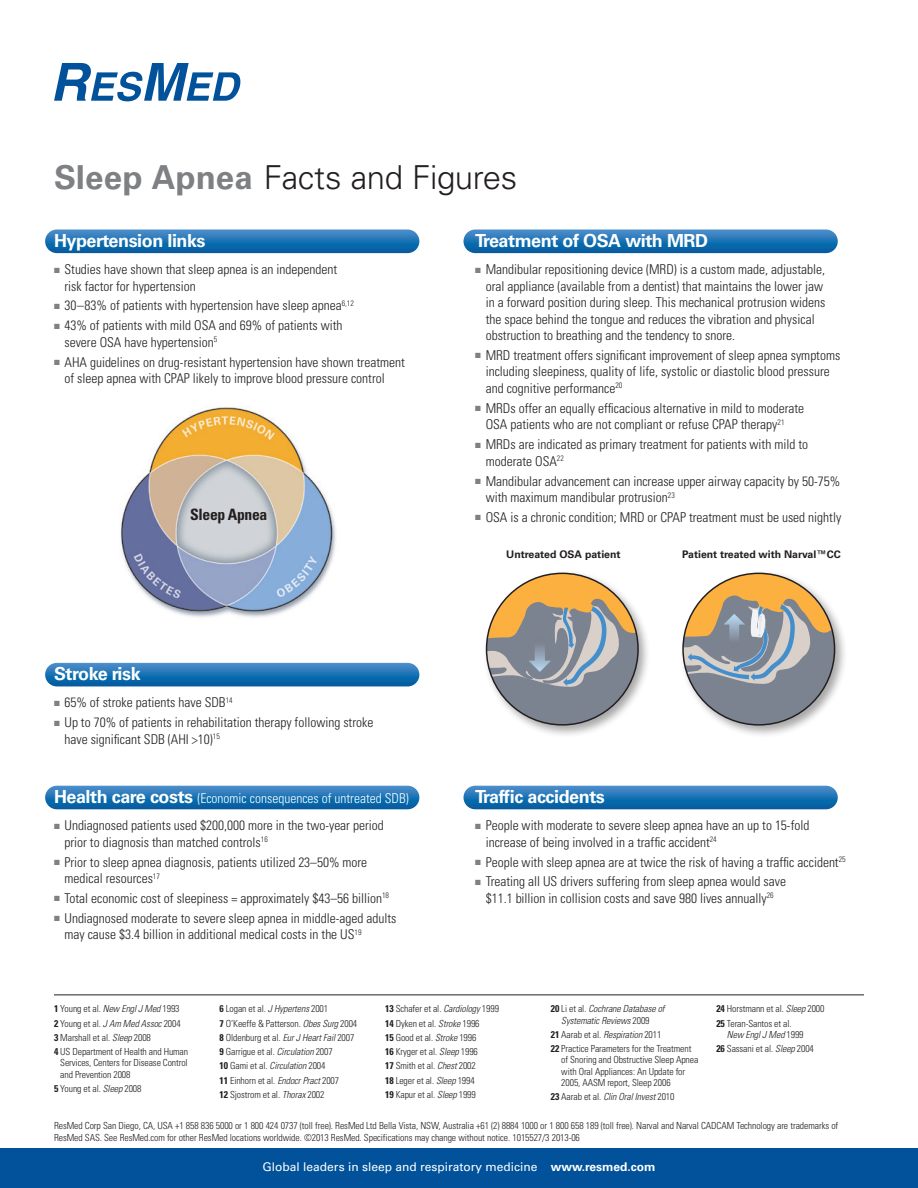
<style>
.page{position:relative;width:918px;height:1188px;background:#fff}
.page>*{position:absolute;margin:0;border:0;box-sizing:border-box;transform-origin:0 0}
.Main_Headline{font:300 33px "Univers LT Std";letter-spacing:-.01em;color:#231f20}
.Subheads{font:700 18px "Univers LT Std";letter-spacing:-.025em;color:#fff}
.t1{font:700 condensed 15.6px "Univers LT Std";letter-spacing:-.025em;color:#231f20}
.t2{font:300 condensed 13.5px/16.5px "Univers LT Std";color:#231f20}
.Subheads-2{font:300 condensed 13.5px "Univers LT Std";color:#fff}
.t3{font:12px "Univers LT Std";color:#fff}
.Abstract_Documentati{font:700 10.5px "Univers LT Std";color:#231f20}
.t4{font:300 condensed 9.75px/11.2px "Univers LT Std";letter-spacing:-.01em;color:#231f20}
.t5{font:italic 300 condensed 9.75px/11.2px "Univers LT Std";letter-spacing:-.01em;color:#231f20;text-align:center}
.s1{font-weight:700;color:#7e8083}
.s2{color:#7e8083}
.s3{font-weight:700;font-stretch:normal;font-size:18px}
.s4{font-weight:700}
.s5{font-style:italic}
.s6{font-weight:700;font-style:normal}
.s7{font-style:normal}
</style>
<div class="page">
<div style="left:0;top:1148px;width:918px;height:40px;background:#01529a"></div>
<svg style="left:45px;top:230px;width:374px;height:23px;background:#1e72b3"></svg>
<img style="left:120px;top:407px;width:216px;height:210px">
<svg style="left:464px;top:786px;width:374px;height:23px;background:#1e72b3"></svg>
<svg style="left:45px;top:663px;width:374px;height:23px;background:#1e73b4"></svg>
<svg style="left:45px;top:786px;width:374px;height:23px;background:#1e72b3"></svg>
<hr style="left:54px;top:994px;width:810px;height:1px;background:#231f20">
<svg style="left:54px;top:63px;width:187px;height:38px"></svg>
<svg style="left:464px;top:230px;width:374px;height:23px;background:#1d72b3"></svg>
<div style="left:483px;top:569px;width:365px;height:169px;background:#231f20;opacity:.4"></div>
<svg style="left:683px;top:573px;width:152px;height:152px"></svg>
<div style="left:487px;top:573px;width:151px;height:152px;background:#fbb03f;border-radius:50%"></div>
<svg style="left:487px;top:597px;width:151px;height:128px"></svg>
<p class="Main_Headline" style="left:54px;top:157px;width:465px"><span class="s1">Sleep Apnea</span> Facts and Figures</p>
<p class="Subheads" style="left:475px;top:230px;width:234px">Treatment of OSA with MRD</p>
<p class="t2" style="left:486px;top:261px;width:341px;text-indent:-10px"><span class="s2">■</span> Mandibular repositioning device (MRD) is a custom made, adjustable, oral appliance (available from a dentist) that maintains the lower jaw in a forward position during sleep. This mechanical protrusion widens the space behind the tongue and reduces the vibration and physical obstruction to breathing and the tendency to snore.</p>
<p class="t2" style="left:486px;top:347px;width:356px;text-indent:-10px"><span class="s2">■</span> MRD treatment offers significant improvement of sleep apnea symptoms including sleepiness, quality of life, systolic or diastolic blood pressure and cognitive performance<sup>20</sup></p>
<p class="t2" style="left:486px;top:400px;width:320px;text-indent:-10px"><span class="s2">■</span> MRDs offer an equally efficacious alternative in mild to moderate<br>OSA patients who are not compliant or refuse CPAP therapy<sup>21</sup></p>
<p class="t2" style="left:486px;top:436px;width:324px;text-indent:-10px"><span class="s2">■</span> MRDs are indicated as primary treatment for patients with mild to moderate OSA<sup>22</sup></p>
<p class="t2" style="left:486px;top:473px;width:356px;text-indent:-10px"><span class="s2">■</span> Mandibular advancement can increase upper airway capacity by 50-75% with maximum mandibular protrusion<sup>23</sup></p>
<p class="t2" style="left:475px;top:509px;width:368px"><span class="s2">■</span> OSA is a chronic condition; MRD or CPAP treatment must be used nightly</p>
<p class="Abstract_Documentati" style="left:506px;top:549px;width:116px">Untreated OSA patient</p>
<p class="Abstract_Documentati" style="left:682px;top:549px;width:160px">Patient treated with Narval™CC</p>
<p class="Subheads" style="left:54px;top:230px;width:153px">Hypertension links</p>
<p class="t2" style="left:64px;top:261px;width:274px;text-indent:-10px"><span class="s2">■</span> Studies have shown that sleep apnea is an independent risk factor for hypertension</p>
<p class="t2" style="left:54px;top:297px;width:301px"><span class="s2">■</span> 30–83% of patients with hypertension have sleep apnea<sup>6,12</sup></p>
<p class="t2" style="left:64px;top:317px;width:280px;text-indent:-10px"><span class="s2">■</span> 43% of patients with mild OSA and 69% of patients with severe OSA have hypertension<sup>5</sup></p>
<p class="t2" style="left:64px;top:354px;width:342px;text-indent:-10px"><span class="s2">■</span> AHA guidelines on drug-resistant hypertension have shown treatment of sleep apnea with CPAP likely to improve blood pressure control</p>
<p class="t1" style="left:190px;top:505px;width:79px">Sleep Apnea</p>
<p class="Subheads" style="left:54px;top:663px;width:88px">Stroke risk</p>
<p class="t2" style="left:54px;top:694px;width:180px"><span class="s2">■</span> 65% of stroke patients have SDB<sup>14</sup></p>
<p class="t2" style="left:64px;top:714px;width:310px;text-indent:-10px"><span class="s2">■</span> Up to 70% of patients in rehabilitation therapy following stroke have significant SDB (AHI &gt;10)<sup>15</sup></p>
<p class="Subheads-2" style="left:54px;top:790px;width:356px"><span class="s3">Health care costs</span> (Economic consequences of untreated SDB)</p>
<p class="t2" style="left:64px;top:817px;width:321px;text-indent:-10px"><span class="s2">■</span> Undiagnosed patients used $200,000 more in the two-year period prior to diagnosis than matched controls<sup>16</sup></p>
<p class="t2" style="left:64px;top:854px;width:304px;text-indent:-10px"><span class="s2">■</span> Prior to sleep apnea diagnosis, patients utilized 23–50% more medical resources<sup>17</sup></p>
<p class="t2" style="left:54px;top:890px;width:337px"><span class="s2">■</span> Total economic cost of sleepiness = approximately $43–56 billion<sup>18</sup></p>
<p class="t2" style="left:64px;top:910px;width:334px;text-indent:-10px"><span class="s2">■</span> Undiagnosed moderate to severe sleep apnea in middle-aged adults may cause $3.4 billion in additional medical costs in the US<sup>19</sup></p>
<p class="Subheads" style="left:475px;top:786px;width:131px">Traffic accidents</p>
<p class="t2" style="left:486px;top:817px;width:325px;text-indent:-10px"><span class="s2">■</span> People with moderate to severe sleep apnea have an up to 15-fold increase of being involved in a traffic accident<sup>24</sup></p>
<p class="t2" style="left:475px;top:854px;width:372px"><span class="s2">■</span> People with sleep apnea are at twice the risk of having a traffic accident<sup>25</sup></p>
<p class="t2" style="left:475px;top:873px;width:312px;text-align:center"><span class="s2">■</span> Treating all US drivers suffering from sleep apnea would save $11.1 billion in collision costs and save 980 lives annually<sup>26</sup></p>
<p class="t4" style="left:54px;top:1003px;width:127px"><span class="s4">1</span> Young et al. <span class="s5">New Engl J Med</span> 1993</p>
<p class="t4" style="left:54px;top:1018px;width:128px"><span class="s4">2</span> Young et al. <span class="s5">J Am Med Assoc</span> 2004</p>
<p class="t4" style="left:54px;top:1032px;width:98px"><span class="s4">3</span> Marshall et al. <span class="s5">Sleep</span> 2008</p>
<p class="t4" style="left:60px;top:1046px;width:129px;text-align:justify;text-indent:-6px"><span class="s4">4</span> US Department of Health and Human Services, Centers for Disease Control and Prevention 2008</p>
<p class="t4" style="left:54px;top:1083px;width:89px"><span class="s4">5</span> Young et al. <span class="s5">Sleep</span> 2008</p>
<p class="t4" style="left:220px;top:1003px;width:110px"><span class="s4">6</span> Logan et al. <span class="s5">J Hypertens</span> 2001</p>
<p class="t4" style="left:220px;top:1018px;width:139px"><span class="s4">7</span> O’Keeffe &amp; Patterson. <span class="s5">Obes Surg</span> 2004</p>
<p class="t4" style="left:220px;top:1032px;width:136px"><span class="s4">8</span> Oldenburg et al. <span class="s5">Eur J Heart Fail</span> 2007</p>
<p class="t4" style="left:220px;top:1046px;width:115px"><span class="s4">9</span> Garrigue et al. <span class="s5">Circulation</span> 2007</p>
<p class="t4" style="left:220px;top:1060px;width:107px"><span class="s4">10</span> Gami et al. <span class="s5">Circulation</span> 2004</p>
<p class="t4" style="left:220px;top:1075px;width:121px"><span class="s4">11</span> Einhorn et al. <span class="s5">Endocr Pract</span> 2007</p>
<p class="t4" style="left:220px;top:1089px;width:106px"><span class="s4">12</span> Sjostrom et al. <span class="s5">Thorax</span> 2002</p>
<p class="t4" style="left:385px;top:1003px;width:115px"><span class="s4">13</span> Schafer et al. <span class="s5">Cardiology</span> 1999</p>
<p class="t4" style="left:385px;top:1018px;width:96px"><span class="s4">14</span> Dyken et al. <span class="s5">Stroke</span> 1996</p>
<p class="t4" style="left:385px;top:1032px;width:93px"><span class="s4">15</span> Good et al. <span class="s5">Stroke</span> 1996</p>
<p class="t4" style="left:385px;top:1046px;width:94px"><span class="s4">16</span> Kryger et al. <span class="s5">Sleep</span> 1996</p>
<p class="t4" style="left:385px;top:1060px;width:92px"><span class="s4">17</span> Smith et al. <span class="s5">Chest</span> 2002</p>
<p class="t4" style="left:385px;top:1075px;width:91px"><span class="s4">18</span> Leger et al. <span class="s5">Sleep</span> 1994</p>
<p class="t4" style="left:385px;top:1089px;width:92px"><span class="s4">19</span> Kapur et al. <span class="s5">Sleep</span> 1999</p>
<p class="t5" style="left:551px;top:1003px;width:115px"><span class="s6">20</span> <span class="s7">Li et al.</span> Cochrane Database of<br>Systematic Reviews <span class="s7">2009</span></p>
<p class="t4" style="left:551px;top:1029px;width:112px"><span class="s4">21</span> Aarab et al. <span class="s5">Respiration</span> 2011</p>
<p class="t4" style="left:561px;top:1043px;width:139px;text-indent:-11px"><span class="s4">22</span> Practice Parameters for the Treatment of Snoring and Obstructive Sleep Apnea with Oral Appliances: An Update for 2005, AASM report, Sleep 2006</p>
<p class="t4" style="left:551px;top:1091px;width:125px"><span class="s4">23</span> Aarab et al. <span class="s5">Clin Oral Invest</span> 2010</p>
<p class="t4" style="left:716px;top:1003px;width:110px"><span class="s4">24</span> Horstmann et al. <span class="s5">Sleep</span> 2000</p>
<p class="t4" style="left:727px;top:1018px;width:78px;text-indent:-11px"><span class="s4">25</span> Teran-Santos et al.<br><span class="s5">New Engl J Med</span> 1999</p>
<p class="t4" style="left:716px;top:1043px;width:99px"><span class="s4">26</span> Sassani et al. <span class="s5">Sleep</span> 2004</p>
<p class="t4" style="left:54px;top:1120px;width:786px;line-height:12px">ResMed Corp San Diego, CA, USA +1 858 836 5000 or 1 800 424 0737 (toll free). ResMed Ltd Bella Vista, NSW, Australia +61 (2) 8884 1000 or 1 800 658 189 (toll free). Narval and Narval CADCAM Technology are trademarks of<br>ResMed SAS. See ResMed.com for other ResMed locations worldwide. ©2013 ResMed. Specifications may change without notice. 1015527/3 2013-06</p>
<p class="t3" style="left:262px;top:1159px;width:395px">Global leaders in sleep and respiratory medicine <span class="s4">www.resmed.com</span></p>
</div>
